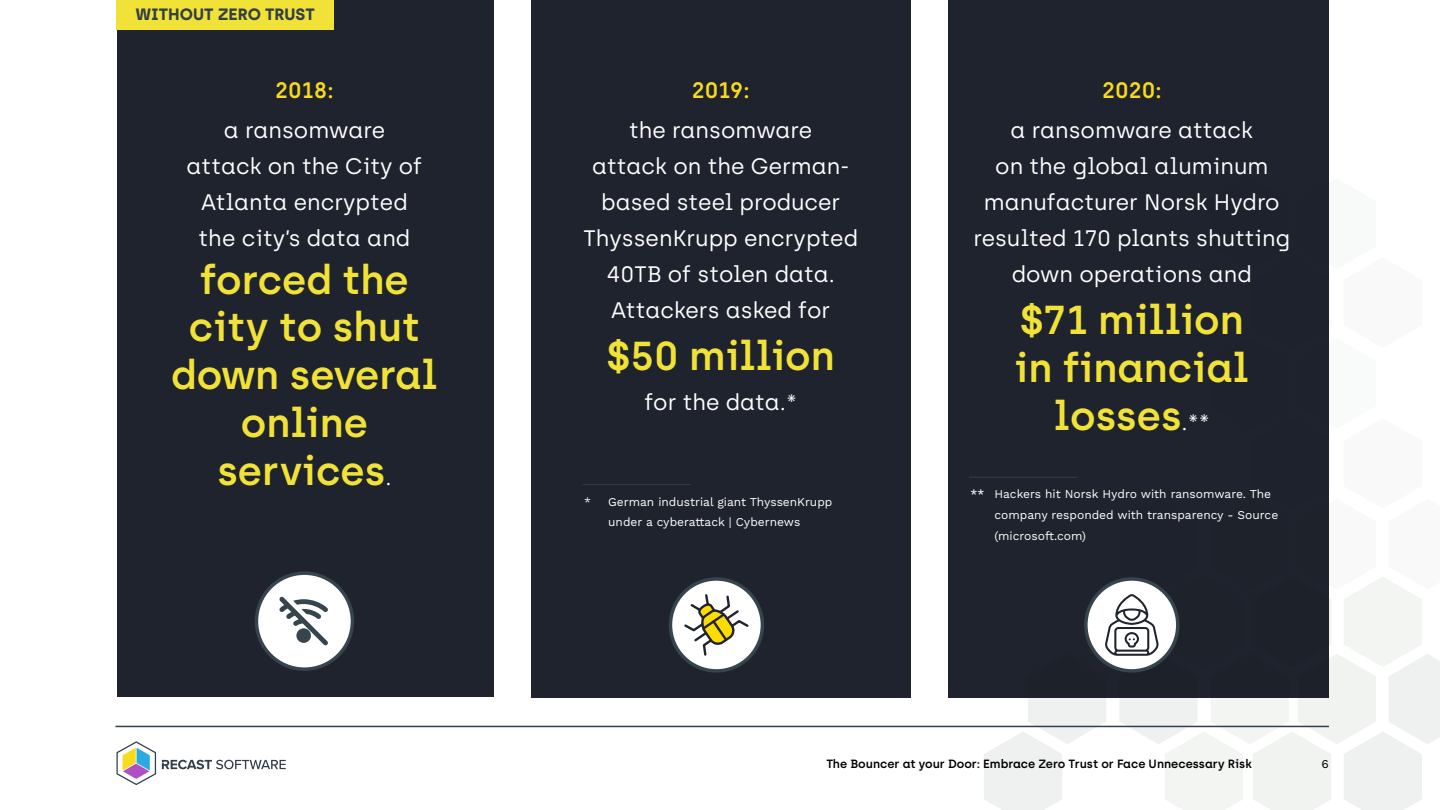
<style>
.page{position:relative;width:1440px;height:810px;background:#fff}
.page>*{position:absolute;margin:0;border:0;box-sizing:border-box;transform-origin:0 0}
.t1{font:600 40.35px/47.8px "Archia";color:#f1e237;text-align:center}
.t2{font:22.35px/35.8px "Archia";color:#fff;text-align:center}
.t3{font:600 22.35px "Archia";color:#f8da1e}
.t4{font:700 16.5px "Archia";color:#323f48}
.t5{font:12px/20.9px "Work Sans";color:#fff}
.t6{font:600 12px "Archia";color:#000}
.t7{font:12px "Work Sans";color:#000}
.s1{font-weight:400;font-size:22.35px;color:#fff}
.s2{font-weight:500}
</style>
<div class="page">
<svg style="left:162px;top:760px;width:124px;height:9px"></svg>
<svg style="left:116px;top:741px;width:40px;height:44px"></svg>
<hr style="left:116px;top:726px;width:1213px;height:1px;background:#323f48">
<div style="left:117px;top:0;width:376px;height:698px;background:#1f232d"></div>
<div style="left:531px;top:0;width:379px;height:698px;background:#1f232d"></div>
<div style="left:948px;top:0;width:381px;height:698px;background:#1f232d"></div>
<hr style="left:583px;top:484px;width:108px;height:1px;background:#323f48">
<hr style="left:969px;top:477px;width:108px;height:1px;background:#323f48">
<div style="left:256px;top:573px;width:96px;height:96px;background:#fff;border-radius:50%"></div>
<div style="left:255px;top:571px;width:99px;height:100px;border:3px solid #36454d;border-radius:50%"></div>
<svg style="left:279px;top:597px;width:49px;height:48px"></svg>
<svg style="left:670px;top:579px;width:92px;height:92px;background:#e1e3e4"></svg>
<div style="left:669px;top:577px;width:95px;height:96px;border:3px solid #36454d;border-radius:50%"></div>
<svg style="left:684px;top:594px;width:65px;height:62px;background:#d8d4b7"></svg>
<svg style="left:984px;top:577px;width:456px;height:233px"></svg>
<div style="left:116px;top:0;width:218px;height:29px;background:#f1e237"></div>
<p class="t4" style="left:136px;top:4px;width:180px">WITHOUT ZERO TRUST</p>
<p class="t3" style="left:275px;top:77px;width:60px">2018:</p>
<p class="t2" style="left:187px;top:112px;width:237px">a ransomware attack on the City of<br>Atlanta encrypted the city’s data and</p>
<h1 class="t1" style="left:171px;top:255px;width:268px">forced the city to shut down several online services<span class="s1">.</span></h1>
<p class="t3" style="left:692px;top:77px;width:59px">2019:</p>
<p class="t2" style="left:583px;top:112px;width:276px">the ransomware<br>attack on the German&shy;based steel producer<br>ThyssenKrupp encrypted<br>40TB of stolen data.<br>Attackers asked for</p>
<h1 class="t1" style="left:607px;top:331px;width:230px">$50 million</h1>
<p class="t2" style="left:644px;top:384px;width:154px">for the data.*</p>
<p class="t5" style="left:608px;top:492px;width:226px;text-indent:-24px">* German industrial giant ThyssenKrupp under a cyberattack | Cybernews</p>
<p class="t3" style="left:1102px;top:77px;width:61px">2020:</p>
<p class="t2" style="left:973px;top:112px;width:318px">a ransomware attack<br>on the global aluminum manufacturer Norsk Hydro resulted 170 plants shutting down operations and</p>
<h1 class="t1" style="left:1015px;top:295px;width:236px">$71 million in financial losses<span class="s1">.**</span></h1>
<p class="t5" style="left:995px;top:484px;width:285px;text-indent:-24px"><span class="s2">**</span> Hackers hit Norsk Hydro with ransomware. The company responded with transparency - Source (microsoft.com)</p>
<p class="t6" style="left:827px;top:757px;width:427px">The Bouncer at your Door: Embrace Zero Trust or Face Unnecessary Risk</p>
<p class="t7" style="left:1322px;top:757px;width:9px">6</p>
</div>
